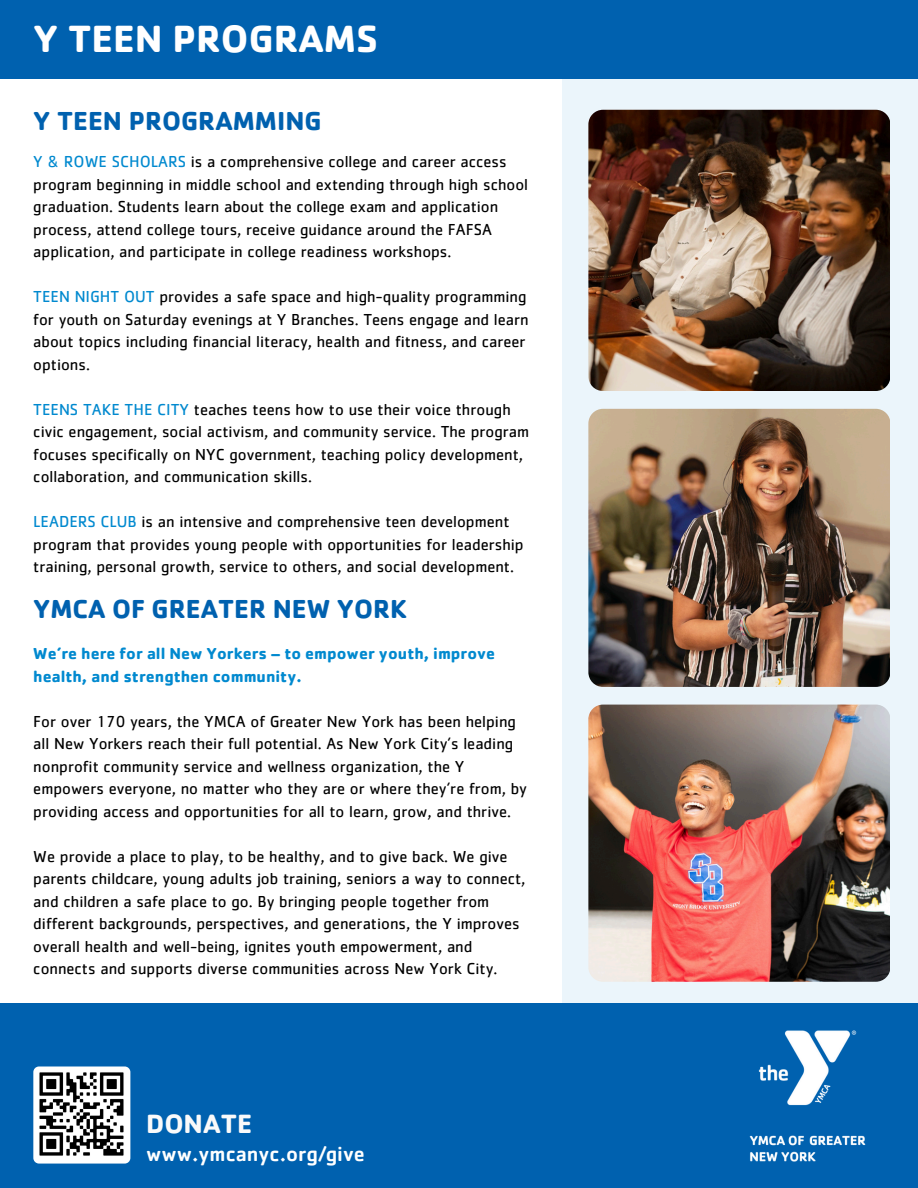
<style>
.page{position:relative;width:918px;height:1188px;background:#fff}
.page>*{position:absolute;margin:0;border:0;box-sizing:border-box;transform-origin:0 0}
.t1{font:700 39.3px "Cachet Std";color:#fff}
.t2{font:700 27.45px "Cachet Std";color:#fafafa}
.t3{font:700 27px "Cachet Std";color:#0061af}
.t4{font:500 21px "Cachet Std";color:#fff}
.t5{font:16.5px/22.5px "Cachet Std";color:#000}
.t6{font:700 16.5px/22.5px "Cachet Std";color:#0089cf}
.s1{color:#0089cf}
</style>
<div class="page">
<div style="left:563px;top:57px;width:355px;height:1131px;background:#ebf5fb"></div>
<div style="left:0;top:1004px;width:918px;height:184px;background:#0061af"></div>
<img style="left:749px;top:1030px;width:117px;height:132px">
<img style="left:588px;top:110px;width:302px;height:281px;border-radius:15px">
<img style="left:588px;top:409px;width:302px;height:278px;border-radius:15px">
<img style="left:588px;top:705px;width:302px;height:276px;border-radius:15px">
<div style="left:0;top:0;width:918px;height:79px;background:#0061af"></div>
<img style="left:33px;top:1066px;width:97px;height:97px;border-radius:6px">
<h2 class="t1" style="left:33px;top:25px;width:346px">Y TEEN PROGRAMS</h2>
<p class="t3" style="left:33px;top:111px;width:290px">Y TEEN PROGRAMMING</p>
<p class="t5" style="left:33px;top:153px;width:496px"><span class="s1">Y &amp; ROWE SCHOLARS</span> is a comprehensive college and career access program beginning in middle school and extending through high school graduation. Students learn about the college exam and application process, attend college tours, receive guidance around the FAFSA application, and participate in college readiness workshops.</p>
<p class="t5" style="left:33px;top:288px;width:497px"><span class="s1">TEEN NIGHT OUT</span> provides a safe space and high-quality programming for youth on Saturday evenings at Y Branches. Teens engage and learn about topics including financial literacy, health and fitness, and career options.</p>
<p class="t5" style="left:33px;top:401px;width:497px"><span class="s1">TEENS TAKE THE CITY</span> teaches teens how to use their voice through civic engagement, social activism, and community service. The program focuses specifically on NYC government, teaching policy development, collaboration, and communication skills.</p>
<h2 class="t5" style="left:33px;top:513px;width:492px"><span class="s1">LEADERS CLUB</span> is an intensive and comprehensive teen development program that provides young people with opportunities for leadership training, personal growth, service to others, and social development.</h2>
<h1 class="t3" style="left:33px;top:599px;width:375px">YMCA OF GREATER NEW YORK</h1>
<p class="t6" style="left:33px;top:645px;width:463px">We’re here for all New Yorkers – to empower youth, improve health, and strengthen community.</p>
<p class="t5" style="left:33px;top:713px;width:495px">For over 170 years, the YMCA of Greater New York has been helping all New Yorkers reach their full potential. As New York City’s leading nonprofit community service and wellness organization, the Y empowers everyone, no matter who they are or where they’re from, by providing access and opportunities for all to learn, grow, and thrive.</p>
<p class="t5" style="left:33px;top:848px;width:494px">We provide a place to play, to be healthy, and to give back. We give parents childcare, young adults job training, seniors a way to connect, and children a safe place to go. By bringing people together from different backgrounds, perspectives, and generations, the Y improves overall health and well-being, ignites youth empowerment, and connects and supports diverse communities across New York City.</p>
<p class="t2" style="left:146px;top:1115px;width:108px">DONATE</p>
<h4 class="t4" style="left:146px;top:1147px;width:220px">www.ymcanyc.org/give</h4>
</div>
